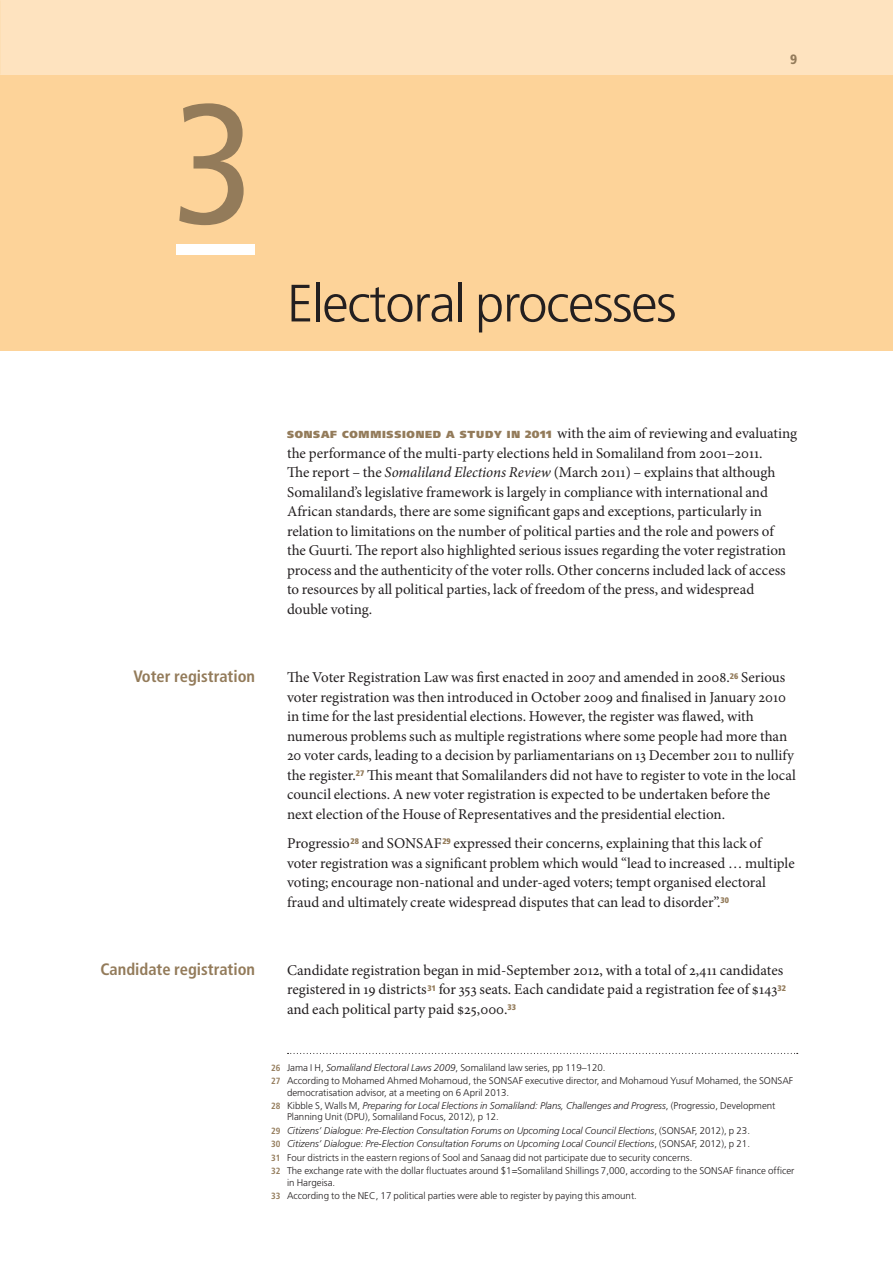
<style>
.page{position:relative;width:893px;height:1263px;background:#fff}
.page>*{position:absolute;margin:0;border:0;box-sizing:border-box;transform-origin:0 0}
.H1_number{font:condensed 171px "Frutiger LT Std";color:#937b5a}
.t1{font:300 52.5px "Frutiger LT Std";letter-spacing:-.025em;color:#231f20}
.t2{font:700 condensed 16.5px "Frutiger LT Std";color:#937b5a}
.Normal___H3_gap{font:15px/19.5px "Minion Pro";color:#231f20}
.t3{font:900 condensed 13.5px "Frutiger LT Std";color:#937b5a}
.footnote_text{font:300 9.75px/11.2px "Frutiger LT Std";color:#231f20}
.footnote_text-2{font:italic 300 9.75px "Frutiger LT Std";color:#231f20}
.s1{font-family:"Frutiger LT Std";font-weight:900;font-size:10.2px;color:#937b5a}
.s2{font-family:"Frutiger LT Std";font-weight:900;font-size:10.5px;color:#937b5a}
.s3{font-style:italic}
.s4{font-weight:700;font-stretch:condensed;font-size:9px;color:#937b5a}
.s5{font-weight:700;font-style:normal;font-stretch:condensed;font-size:9px;color:#937b5a}
.s6{font-style:normal}
</style>
<div class="page">
<div style="left:0;top:0;width:893px;height:351px;background:#fdd399"></div>
<div style="left:0;top:0;width:893px;height:74px;background:#fee3bf"></div>
<svg style="left:288px;top:1053px;width:510px;height:1px"></svg>
<div style="left:176px;top:244px;width:79px;height:11px;background:#fff"></div>
<p class="H1_number" style="left:173px;top:65px;width:84px">3</p>
<h1 class="t1" style="left:287px;top:274px;width:391px">Electoral processes</h1>
<p class="t3" style="left:790px;top:52px;width:9px">9</p>
<p class="Normal___H3_gap" style="left:287px;top:424px;width:512px"><span class="s1">SONSAF COMMISSIONED A STUDY IN</span> <span class="s2">2011</span> with the aim of reviewing and evaluating the performance of the multi-party elections held in Somaliland from 2001–2011.<br>The report – the <span class="s3">Somaliland Elections Review</span> (March 2011) – explains that although Somaliland’s legislative framework is largely in compliance with international and African standards, there are some significant gaps and exceptions, particularly in relation to limitations on the number of political parties and the role and powers of<br>the Guurti. The report also highlighted serious issues regarding the voter registration process and the authenticity of the voter rolls. Other concerns included lack of access to resources by all political parties, lack of freedom of the press, and widespread double voting.</p>
<h3 class="t2" style="left:133px;top:667px;width:123px">Voter registration</h3>
<p class="Normal___H3_gap" style="left:287px;top:668px;width:510px">The Voter Registration Law was first enacted in 2007 and amended in 2008.<sup>26</sup> Serious voter registration was then introduced in October 2009 and finalised in January 2010 in time for the last presidential elections. However, the register was flawed, with numerous problems such as multiple registrations where some people had more than 20 voter cards, leading to a decision by parliamentarians on 13 December 2011 to nullify the register.<sup>27</sup> This meant that Somalilanders did not have to register to vote in the local council elections. A new voter registration is expected to be undertaken before the next election of the House of Representatives and the presidential election.</p>
<p class="Normal___H3_gap" style="left:287px;top:833px;width:509px">Progressio<sup>28</sup> and SONSAF<sup>29</sup> expressed their concerns, explaining that this lack of voter registration was a significant problem which would “lead to increased … multiple voting; encourage non-national and under-aged voters; tempt organised electoral fraud and ultimately create widespread disputes that can lead to disorder”.<sup>30</sup></p>
<h3 class="t2" style="left:100px;top:960px;width:156px">Candidate registration</h3>
<p class="Normal___H3_gap" style="left:287px;top:960px;width:500px">Candidate registration began in mid-September 2012, with a total of 2,411 candidates registered in 19 districts<sup>31</sup> for 353 seats. Each candidate paid a registration fee of $143<sup>32 </sup>and each political party paid $25,000.<sup>33</sup></p>
<p class="footnote_text" style="left:271px;top:1062px;width:336px"><span class="s4">26</span> Jama I H, <span class="s3">Somaliland Electoral Laws 2009</span>, Somaliland law series, pp 119–120.</p>
<p class="footnote_text" style="left:287px;top:1075px;width:508px;text-indent:-16px"><span class="s4">27</span> According to Mohamed Ahmed Mohamoud, the SONSAF executive director, and Mohamoud Yusuf Mohamed, the SONSAF democratisation advisor, at a meeting on 6 April 2013.</p>
<p class="footnote_text" style="left:287px;top:1100px;width:490px;text-indent:-16px"><span class="s4">28</span> Kibble S, Walls M, <span class="s3">Preparing for Local Elections in Somaliland: Plans, Challenges and Progress</span>, (Progressio, Development<br>Planning Unit (DPU), Somaliland Focus, 2012), p 12.</p>
<p class="footnote_text-2" style="left:271px;top:1125px;width:480px"><span class="s5">29</span> Citizens’ Dialogue: Pre-Election Consultation Forums on Upcoming Local Council Elections<span class="s6">, (SONSAF, 2012), p 23.</span></p>
<p class="footnote_text-2" style="left:271px;top:1138px;width:480px"><span class="s5">30</span> Citizens’ Dialogue: Pre-Election Consultation Forums on Upcoming Local Council Elections<span class="s6">, (SONSAF, 2012), p 21.</span></p>
<p class="footnote_text" style="left:271px;top:1152px;width:423px"><span class="s4">31</span> Four districts in the eastern regions of Sool and Sanaag did not participate due to security concerns.</p>
<p class="footnote_text" style="left:287px;top:1165px;width:509px;text-indent:-16px"><span class="s4">32</span> The exchange rate with the dollar fluctuates around $1=Somaliland Shillings 7,000, according to the SONSAF finance officer in Hargeisa.</p>
<p class="footnote_text" style="left:271px;top:1190px;width:367px"><span class="s4">33</span> According to the NEC, 17 political parties were able to register by paying this amount.</p>
</div>
